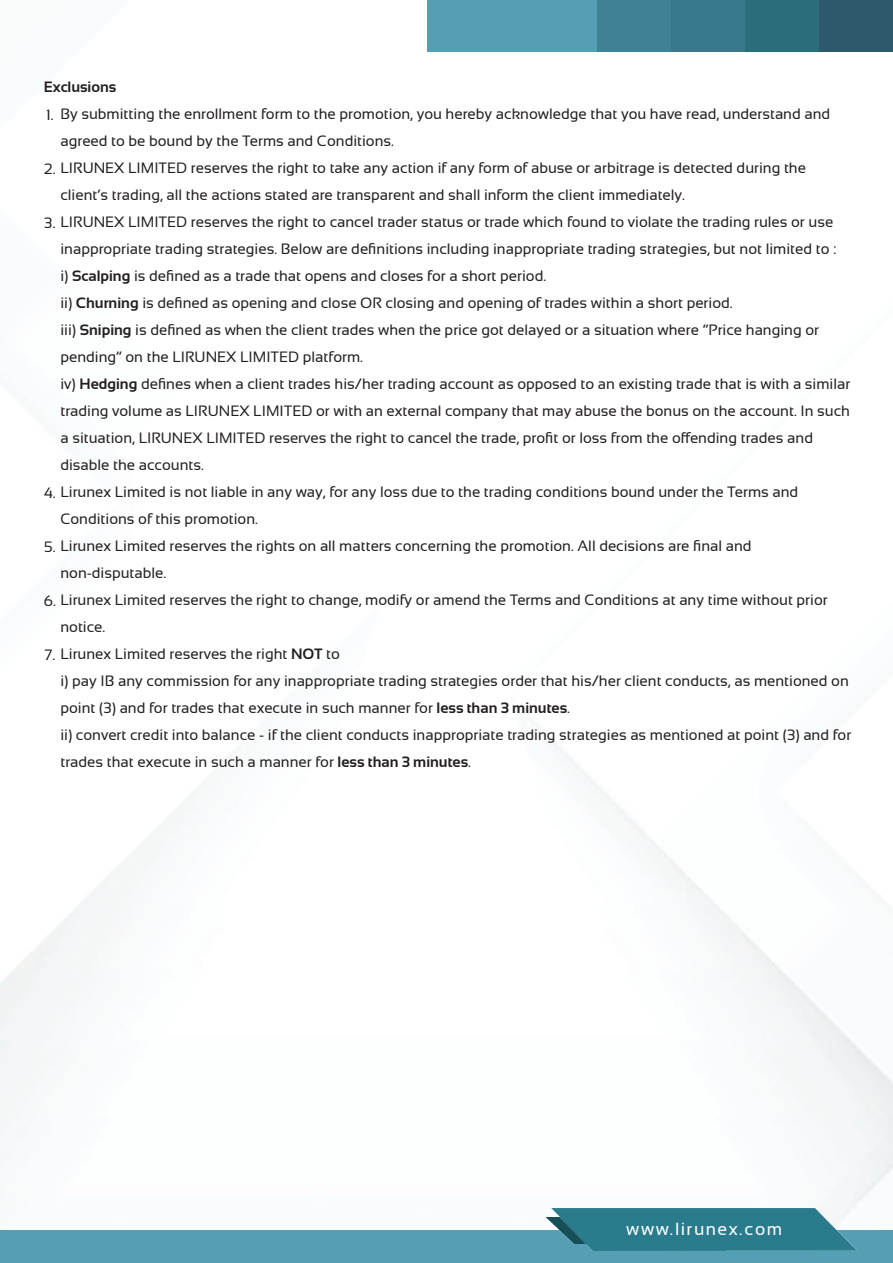
<style>
.page{position:relative;width:893px;height:1263px;background:#fff}
.page>*{position:absolute;margin:0;border:0;box-sizing:border-box;transform-origin:0 0}
.t1{font:17.55px "Sansation";letter-spacing:.085em;color:#fff}
.t2{font:15px/27px "Sansation";color:#231f20}
.t3{font:700 15px "Sansation";color:#231f20}
.s1{font-weight:700}
</style>
<div class="page">
<img style="left:0;top:0;width:893px;height:1218px">
<div style="left:428px;top:0;width:169px;height:51px;background:#559fb5"></div>
<div style="left:597px;top:0;width:74px;height:51px;background:#3f8295"></div>
<div style="left:671px;top:0;width:74px;height:51px;background:#38798c"></div>
<div style="left:745px;top:0;width:74px;height:51px;background:#2a6e7c"></div>
<div style="left:819px;top:0;width:74px;height:51px;background:#2c596b"></div>
<div style="left:0;top:1230px;width:893px;height:33px;background:#559fb5"></div>
<img style="left:546px;top:1218px;width:6px;height:5px">
<img style="left:552px;top:1209px;width:304px;height:42px">
<p class="t3" style="left:44px;top:79px;width:74px">Exclusions</p>
<p class="t2" style="left:60px;top:100px;width:771px;text-indent:-14px">1. By submitting the enrollment form to the promotion, you hereby acknowledge that you have read, understand and agreed to be bound by the Terms and Conditions.</p>
<p class="t2" style="left:60px;top:154px;width:747px;text-indent:-16px">2. LIRUNEX LIMITED reserves the right to take any action if any form of abuse or arbitrage is detected during the client’s trading, all the actions stated are transparent and shall inform the client immediately.</p>
<p class="t2" style="left:60px;top:208px;width:791px;text-indent:-16px">3. LIRUNEX LIMITED reserves the right to cancel trader status or trade which found to violate the trading rules or use inappropriate trading strategies. Below are definitions including inappropriate trading strategies, but not limited to :<br>i) <span class="s1">Scalping</span> is defined as a trade that opens and closes for a short period.<br>ii) <span class="s1">Churning</span> is defined as opening and close OR closing and opening of trades within a short period.<br>iii) <span class="s1">Sniping</span> is defined as when the client trades when the price got delayed or a situation where “Price hanging or pending” on the LIRUNEX LIMITED platform.<br>iv) <span class="s1">Hedging</span> defines when a client trades his/her trading account as opposed to an existing trade that is with a similar trading volume as LIRUNEX LIMITED or with an external company that may abuse the bonus on the account. In such a situation, LIRUNEX LIMITED reserves the right to cancel the trade, profit or loss from the offending trades and disable the accounts.</p>
<p class="t2" style="left:60px;top:478px;width:739px;text-indent:-16px">4. Lirunex Limited is not liable in any way, for any loss due to the trading conditions bound under the Terms and<br>Conditions of this promotion.</p>
<p class="t2" style="left:60px;top:532px;width:693px;text-indent:-16px">5. Lirunex Limited reserves the rights on all matters concerning the promotion. All decisions are final and non-disputable.</p>
<p class="t2" style="left:60px;top:586px;width:769px;text-indent:-17px">6. Lirunex Limited reserves the right to change, modify or amend the Terms and Conditions at any time without prior notice.</p>
<p class="t2" style="left:60px;top:640px;width:792px;text-indent:-16px">7. Lirunex Limited reserves the right <span class="s1">NOT</span> to<br>i) pay IB any commission for any inappropriate trading strategies order that his/her client conducts, as mentioned on point (3) and for trades that execute in such manner for <span class="s1">less than 3 minutes</span>.<br>ii) convert credit into balance - if the client conducts inappropriate trading strategies as mentioned at point (3) and for trades that execute in such a manner for <span class="s1">less than 3 minutes</span>.</p>
<p class="t1" style="left:626px;top:1219px;width:158px">www.lirunex.com</p>
</div>
